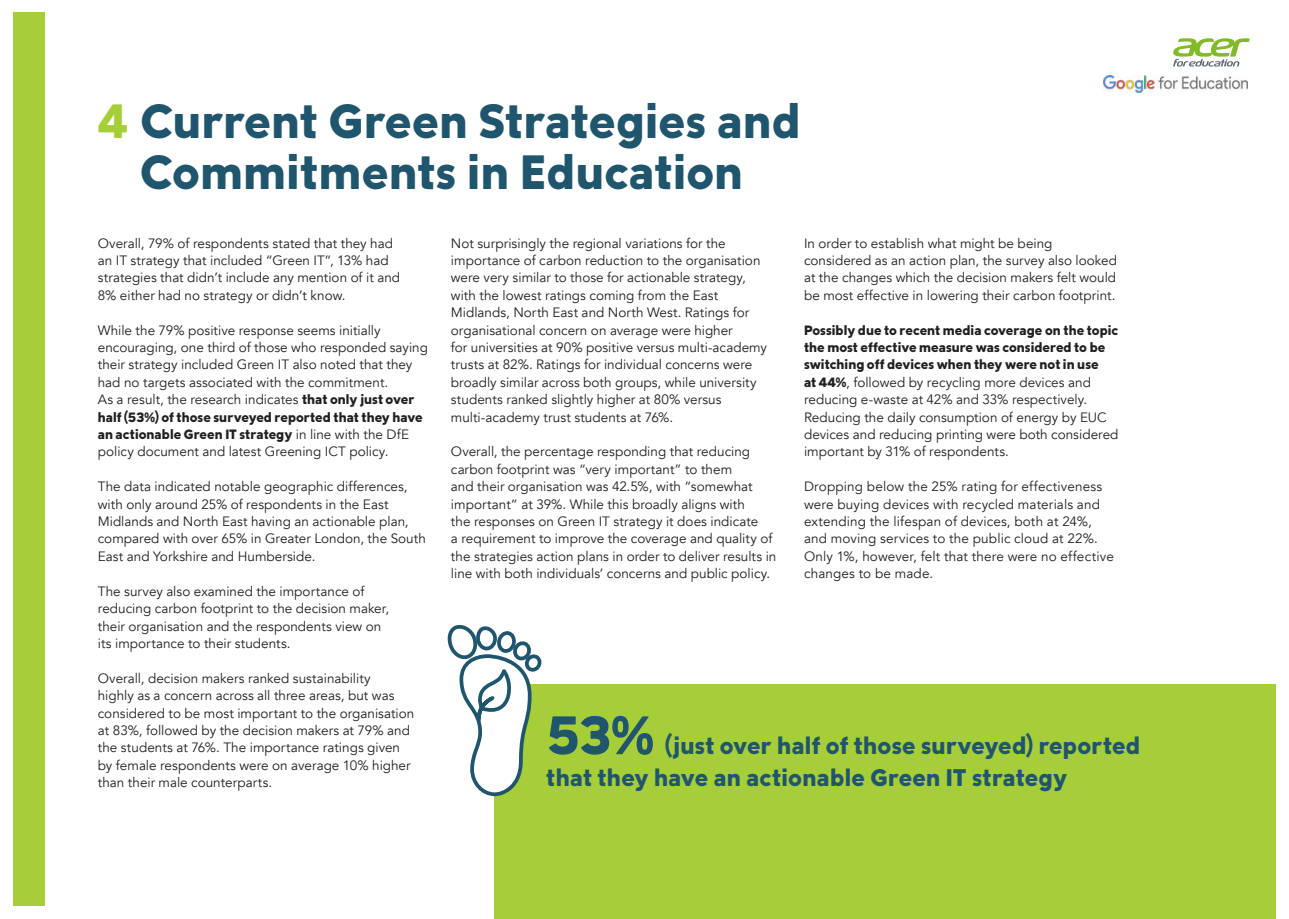
<style>
.page{position:relative;width:1289px;height:919px;background:#fff}
.page>*{position:absolute;margin:0;border:0;box-sizing:border-box;transform-origin:0 0}
.t1{font:700 54px "Ger TT";color:#20556e}
.t2{font:700 48px/51px "Ger TT";letter-spacing:.01em;color:#20556e;text-align:center}
.t3{font:700 24px/31.5px "Ger TT";letter-spacing:.01em;color:#20556e}
.t4{font:13.5px/17.4px "Avenir";color:#231f20}
.t5{font:700 13.5px/17.4px "Ger TT";letter-spacing:.005em;color:#231f20}
.s1{color:#a6ce39}
.s2{font-family:"Ger TT";font-weight:700}
.s3{font-family:"Avenir";font-weight:400}
</style>
<div class="page">
<svg style="left:1173px;top:38px;width:76px;height:28px"></svg>
<img style="left:1103px;top:75px;width:144px;height:17px">
<div style="left:13px;top:13px;width:32px;height:893px;background:#a6ce39"></div>
<div style="left:494px;top:685px;width:782px;height:233px;background:#a6ce39"></div>
<svg style="left:447px;top:624px;width:98px;height:173px"></svg>
<h2 class="t2" style="left:98px;top:95px;width:704px"><span class="s1">4</span> Current Green Strategies and<br>Commitments in Education</h2>
<p class="t4" style="left:98px;top:234px;width:304px">Overall, 79% of respondents stated that they had an IT strategy that included “Green IT”, 13% had strategies that didn’t include any mention of it and 8% either had no strategy or didn’t know.</p>
<p class="t4" style="left:98px;top:321px;width:331px">While the 79% positive response seems initially encouraging, one third of those who responded saying their strategy included Green IT also noted that they had no targets associated with the commitment.<br>As a result, the research indicates <span class="s2">that only just over</span></p>
<p class="t5" style="left:98px;top:408px;width:326px">half (53%) of those surveyed reported that they have an actionable Green IT strategy <span class="s3">in line with the DfE</span></p>
<p class="t4" style="left:98px;top:443px;width:292px">policy document and latest Greening ICT policy.</p>
<p class="t4" style="left:98px;top:478px;width:329px">The data indicated notable geographic differences, with only around 25% of respondents in the East Midlands and North East having an actionable plan, compared with over 65% in Greater London, the South East and Yorkshire and Humberside.</p>
<p class="t4" style="left:98px;top:582px;width:293px">The survey also examined the importance of reducing carbon footprint to the decision maker, their organisation and the respondents view on its importance to their students.</p>
<p class="t4" style="left:98px;top:669px;width:318px">Overall, decision makers ranked sustainability<br>highly as a concern across all three areas, but was considered to be most important to the organisation at 83%, followed by the decision makers at 79% and the students at 76%. The importance ratings given by female respondents were on average 10% higher than their male counterparts.</p>
<p class="t4" style="left:451px;top:234px;width:318px">Not surprisingly the regional variations for the importance of carbon reduction to the organisation were very similar to those for actionable strategy, with the lowest ratings coming from the East Midlands, North East and North West. Ratings for organisational concern on average were higher<br>for universities at 90% positive versus multi-academy trusts at 82%. Ratings for individual concerns were broadly similar across both groups, while university students ranked slightly higher at 80% versus multi-academy trust students at 76%.</p>
<p class="t4" style="left:451px;top:443px;width:327px">Overall, the percentage responding that reducing carbon footprint was “very important” to them<br>and their organisation was 42.5%, with “somewhat important” at 39%. While this broadly aligns with<br>the responses on Green IT strategy it does indicate<br>a requirement to improve the coverage and quality of the strategies action plans in order to deliver results in line with both individuals’ concerns and public policy.</p>
<p class="t4" style="left:804px;top:234px;width:314px">In order to establish what might be being considered as an action plan, the survey also looked at the changes which the decision makers felt would be most effective in lowering their carbon footprint.</p>
<p class="t5" style="left:804px;top:321px;width:316px">Possibly due to recent media coverage on the topic the most effective measure was considered to be switching off devices when they were not in use</p>
<p class="t4" style="left:804px;top:373px;width:316px"><span class="s2">at 44%</span>, followed by recycling more devices and reducing e-waste at 42% and 33% respectively.<br>Reducing the daily consumption of energy by EUC devices and reducing printing were both considered important by 31% of respondents.</p>
<p class="t4" style="left:804px;top:478px;width:311px">Dropping below the 25% rating for effectiveness were buying devices with recycled materials and extending the lifespan of devices, both at 24%, and moving services to the public cloud at 22%.<br>Only 1%, however, felt that there were no effective changes to be made.</p>
<h1 class="t1" style="left:546px;top:701px;width:109px">53%</h1>
<h3 class="t3" style="left:546px;top:729px;width:595px;text-indent:119px">(just over half of those surveyed) reported that they have an actionable Green IT strategy</h3>
</div>
